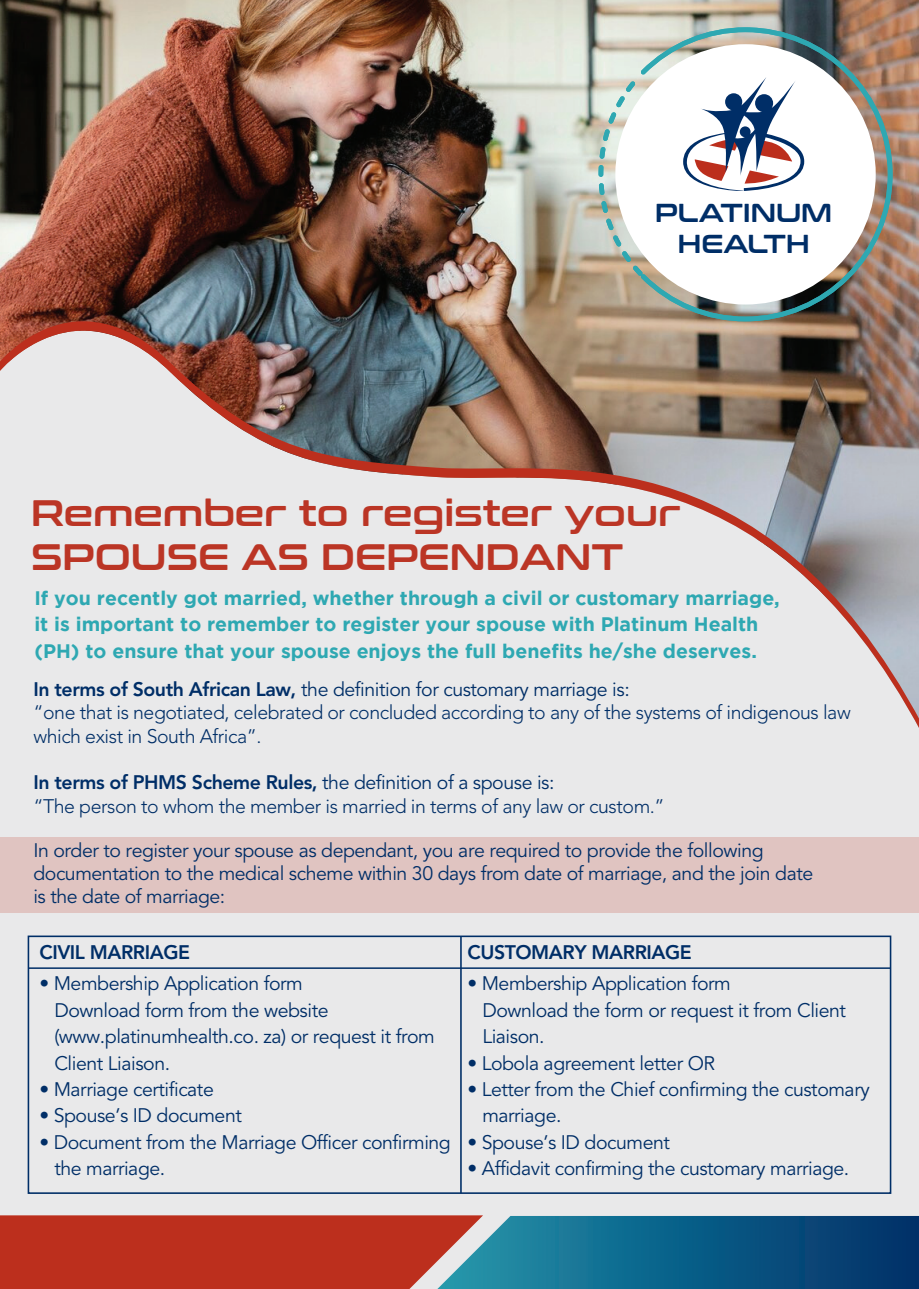
<style>
.page{position:relative;width:919px;height:1289px;background:#fff}
.page>*{position:absolute;margin:0;border:0;box-sizing:border-box;transform-origin:0 0}
.t1{font:36.6px/44px "Conthrax Sb";color:#bb3525}
.t2{font:25.95px/31px "Conthrax Sb";color:#002e67;text-align:center}
.t3{font:19.5px/26.4px "Avenir";letter-spacing:-.025em;color:#002e67}
.t4{font:300 19.5px/23.4px "Avenir";letter-spacing:-.025em;color:#002e67}
.t5{font:700 19.5px/26.4px "Gotham";color:#2ea8b2}
.t6{font:800 19.5px "Avenir";letter-spacing:-.025em;color:#002e67}
.s1{font-weight:800}
.s2{font-weight:400}
</style>
<div class="page">
<div style="left:0;top:0;width:918px;height:1288px;background:#e9e9ea"></div>
<svg style="left:0;top:1215px;width:918px;height:73px;background:#6a4c57"></svg>
<img style="left:0;top:0;width:918px;height:270px">
<img style="left:0;top:270px;width:918px;height:456px">
<img style="left:640px;top:27px;width:252px;height:294px">
<svg style="left:598px;top:165px;width:5px;height:12px"></svg>
<svg style="left:598px;top:183px;width:6px;height:12px"></svg>
<svg style="left:599px;top:147px;width:6px;height:12px"></svg>
<svg style="left:602px;top:81px;width:33px;height:60px"></svg>
<svg style="left:601px;top:201px;width:41px;height:75px;background:#b5baab"></svg>
<div style="left:615px;top:44px;width:260px;height:260px;background:#fff;border-radius:50%"></div>
<svg style="left:683px;top:77px;width:121px;height:114px"></svg>
<div style="left:28px;top:935px;width:863px;height:258px;border:2px solid #002e67"></div>
<hr style="left:460px;top:936px;width:1px;height:257px;background:#002e67">
<hr style="left:28px;top:967px;width:862px;height:1px;background:#002e67">
<div style="left:0;top:836px;width:918px;height:76px;background:#e0c4c1"></div>
<h2 class="t2" style="left:655px;top:195px;width:178px">PLATINUM<br>HEALTH</h2>
<h1 class="t1" style="left:31px;top:489px;width:651px">Remember to register your<br>SPOUSE AS DEPENDANT</h1>
<p class="t5" style="left:34px;top:584px;width:747px">If you recently got married, whether through a civil or customary marriage, it is important to remember to register your spouse with Platinum Health (PH) to ensure that your spouse enjoys the full benefits he/she deserves.</p>
<p class="t4" style="left:33px;top:678px;width:818px"><span class="s1">In terms of South African Law,</span> <span class="s2">the definition for customary marriage is:<br></span>“one that is negotiated, celebrated or concluded according to any of the systems of indigenous law which exist in South Africa”.</p>
<p class="t4" style="left:33px;top:771px;width:632px"><span class="s1">In terms of PHMS Scheme Rules,</span> <span class="s2">the definition of a spouse is:<br></span>“The person to whom the member is married in terms of any law or custom.”</p>
<p class="t3" style="left:33px;top:838px;width:781px;line-height:23.4px">In order to register your spouse as dependant, you are required to provide the following documentation to the medical scheme within 30 days from date of marriage, and the join date is the date of marriage:</p>
<p class="t6" style="left:39px;top:937px;width:152px">CIVIL MARRIAGE</p>
<p class="t6" style="left:467px;top:937px;width:226px">CUSTOMARY MARRIAGE</p>
<p class="t3" style="left:54px;top:970px;width:382px;text-indent:-15px">• Membership Application form<br>Download form from the website (www.platinumhealth.co. za) or request it from<br>Client Liaison.</p>
<p class="t3" style="left:39px;top:1076px;width:176px">• Marriage certificate</p>
<p class="t3" style="left:39px;top:1103px;width:204px">• Spouse’s ID document</p>
<p class="t3" style="left:54px;top:1129px;width:398px;text-indent:-15px">• Document from the Marriage Officer confirming the marriage.</p>
<p class="t3" style="left:482px;top:971px;width:365px;text-indent:-15px">• Membership Application form<br>Download the form or request it from Client<br>Liaison.</p>
<p class="t3" style="left:467px;top:1050px;width:249px">• Lobola agreement letter OR</p>
<p class="t3" style="left:482px;top:1076px;width:389px;text-indent:-15px">• Letter from the Chief confirming the customary marriage.</p>
<p class="t3" style="left:467px;top:1129px;width:204px">• Spouse’s ID document</p>
<p class="t3" style="left:467px;top:1155px;width:383px">• Affidavit confirming the customary marriage.</p>
</div>
